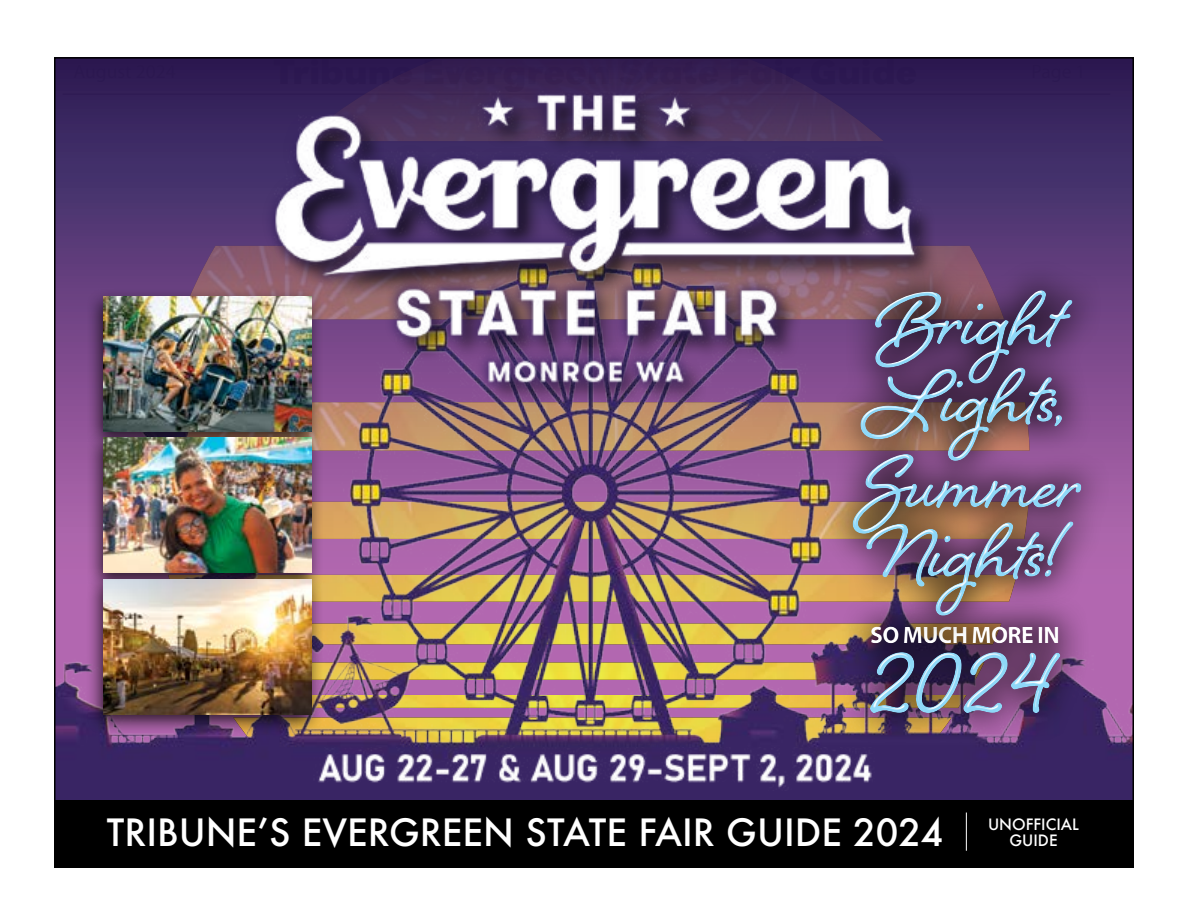
<style>
.page{position:relative;width:1188px;height:915px;background:#fff}
.page>*{position:absolute;margin:0;border:0;box-sizing:border-box;transform-origin:0 0}
.t1{font:700 110.55px "Shelby";color:#8ed8f8}
.t2{font:700 95.4px/77.2px "Shelby";color:#8ed8f8;scale:1.09 1}
.t3{font:500 36.6px "Futura";color:#fff}
.t4{font:700 23.7px "Myriad Pro";letter-spacing:-.02em;color:#fff}
.t5{font:500 15.15px/16.2px "Futura";color:#fff;text-align:center}
</style>
<div class="page">
<svg style="left:57px;top:60px;width:1074px;height:195px"></svg>
<img style="left:155px;top:60px;width:875px;height:195px">
<img style="left:57px;top:255px;width:1074px;height:545px">
<div style="left:54px;top:57px;width:70px;height:106px;background:linear-gradient(to right,#37245d,#37245d)"></div>
<div style="left:54px;top:800px;width:1080px;height:67px;background:#000"></div>
<div style="left:85px;top:287px;width:238px;height:166px;background:#000;opacity:.75"></div>
<img style="left:103px;top:296px;width:208px;height:133px">
<div style="left:85px;top:429px;width:238px;height:165px;background:#000;opacity:.75"></div>
<img style="left:103px;top:438px;width:208px;height:132px">
<div style="left:85px;top:570px;width:238px;height:166px;background:#000;opacity:.75"></div>
<img style="left:103px;top:579px;width:208px;height:135px">
<div style="left:839px;top:593px;width:252px;height:152px;background:#000;opacity:.7"></div>
<svg style="left:864px;top:647px;width:201px;height:68px"></svg>
<div style="left:271px;top:90px;width:668px;height:317px;background:#000;opacity:.75"></div>
<img style="left:226px;top:60px;width:736px;height:326px">
<img style="left:314px;top:748px;width:560px;height:42px">
<div style="left:821px;top:259px;width:291px;height:388px;background:#000;opacity:.7"></div>
<svg style="left:847px;top:284px;width:239px;height:332px"></svg>
<hr style="left:966px;top:812px;width:1px;height:38px;background:#fff">
<h2 class="t2" style="left:867px;top:272px;width:181px">Bright<br>Lights,</h2>
<h2 class="t2" style="left:866px;top:439px;width:198px;line-height:69.2px">Summer<br>Nights!</h2>
<p class="t4" style="left:870px;top:619px;width:191px">SO MUCH MORE IN</p>
<h1 class="t1" style="left:873px;top:610px;width:185px">2024</h1>
<p class="t3" style="left:107px;top:807px;width:838px">TRIBUNE’S EVERGREEN STATE FAIR GUIDE 2024</p>
<p class="t5" style="left:988px;top:816px;width:92px">UNOFFICIAL<br>GUIDE</p>
</div>
